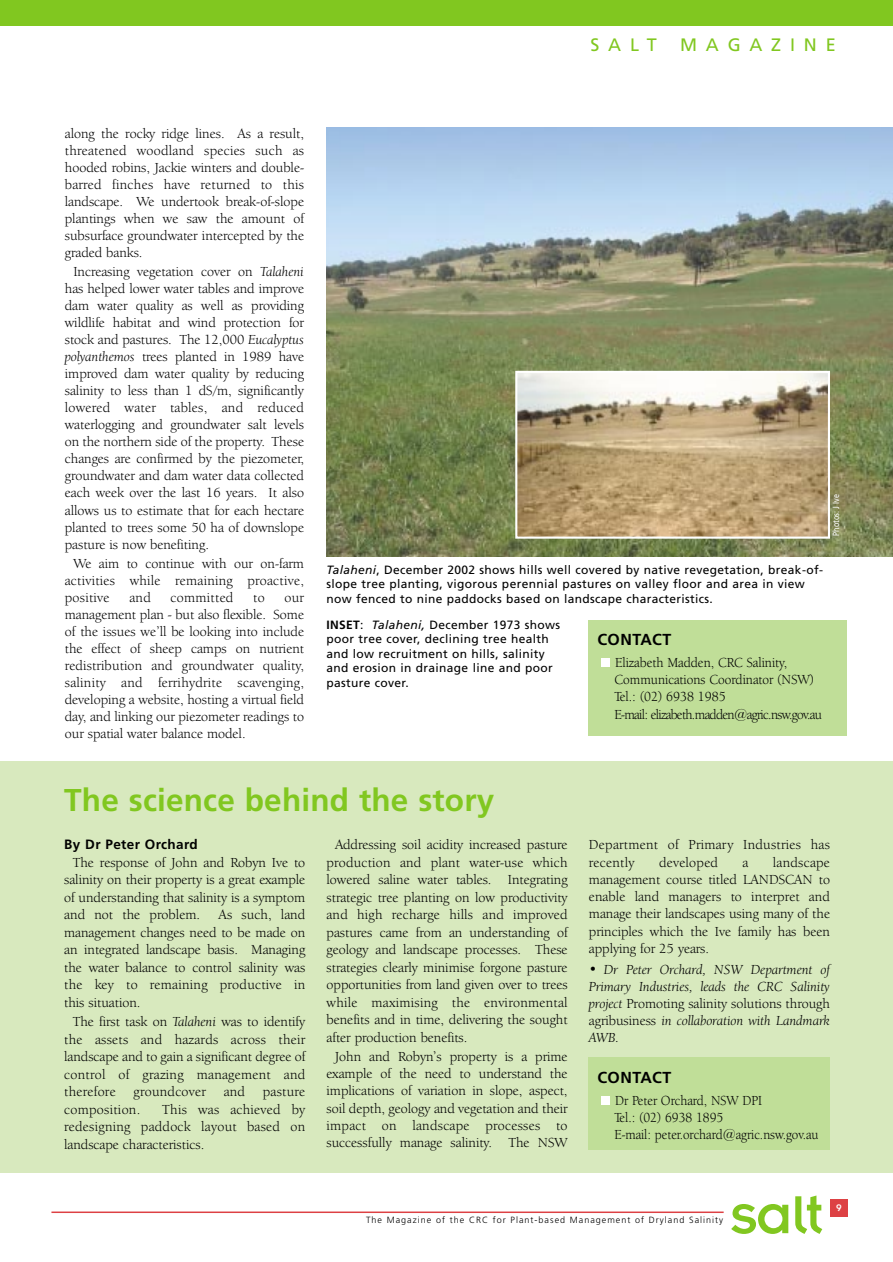
<style>
.page{position:relative;width:893px;height:1262px;background:#fff}
.page>*{position:absolute;margin:0;border:0;box-sizing:border-box;transform-origin:0 0}
.t1{font:58.8px "Insignia LT";color:#81c720}
.t2{font:700 31.5px "Frutiger";letter-spacing:.005em;color:#81c720}
.t3{font:18px "Frutiger";letter-spacing:.49em;color:#81c720}
.t4{font:700 15.9px "Frutiger";letter-spacing:.03em;color:#000}
.t5{font:14.25px/17px "Berkeley Oldstyle IT Cby BT";color:#000;text-align:justify}
.t6{font:italic 14.25px/17px "Berkeley Oldstyle IT Cby BT";color:#000;text-align:justify}
.t7{font:14.25px/17.2px "Berkeley Oldstyle IT Cby BT";color:#000;scale:.95 1}
.t8{font:14.25px/17.2px "Berkeley Oldstyle IT Cby BT";color:#000;scale:.93 1}
.t9{font:14.25px/17.2px "Berkeley Oldstyle IT Cby BT";letter-spacing:.02em;color:#000}
.t10{font:700 13.5px "Frutiger";letter-spacing:.03em;color:#000}
.t11{font:12px/14.4px "Frutiger";letter-spacing:.03em;color:#000}
.t12{font:10.5px "Insignia LT";color:#fff}
.t13{font:300 9px "Frutiger";letter-spacing:.11em;color:#000}
.t14{font:9px "Frutiger";color:#fff;scale:.8 1}
.s1{font-style:italic}
.s2{font-weight:700}
.s3{font-style:normal}
</style>
<div class="page">
<div style="left:0;top:0;width:892px;height:26px;background:#81c720"></div>
<hr style="left:51px;top:1211px;width:672px;height:2px;background:#dd4144">
<div style="left:830px;top:1199px;width:17px;height:17px;background:#dd4144"></div>
<div style="left:589px;top:620px;width:258px;height:115px;background:#c0de98"></div>
<div style="left:601px;top:658px;width:8px;height:9px;background:#fff"></div>
<div style="left:0;top:761px;width:892px;height:411px;background:#d8e9be"></div>
<div style="left:589px;top:1057px;width:241px;height:93px;background:#c0de98"></div>
<div style="left:601px;top:1096px;width:8px;height:8px;background:#fff"></div>
<img style="left:326px;top:128px;width:566px;height:428px">
<img style="left:518px;top:374px;width:309px;height:161px">
<div style="left:515px;top:371px;width:315px;height:167px;border:2px solid #fff"></div>
<p class="t3" style="left:590px;top:37px;width:68px">SALT</p>
<p class="t3" style="left:680px;top:37px;width:157px">MAGAZINE</p>
<p class="t5" style="left:65px;top:126px;width:241px">along the rocky ridge lines. As a result, threatened woodland species such as hooded robins, Jackie winters and double&shy;barred finches have returned to this landscape. We undertook break-of-slope plantings when we saw the amount of subsurface groundwater intercepted by the graded banks.</p>
<p class="t5" style="left:65px;top:264px;width:241px;text-indent:9px">Increasing vegetation cover on <span class="s1">Talaheni </span>has helped lower water tables and improve dam water quality as well as providing wildlife habitat and wind protection for stock and pastures. The 12,000 <span class="s1">Eucalyptus polyanthemos</span> trees planted in 1989 have improved dam water quality by reducing salinity to less than 1 dS/m, significantly lowered water tables, and reduced waterlogging and groundwater salt levels on the northern side of the property. These changes are confirmed by the piezometer, groundwater and dam water data collected each week over the last 16 years. It also allows us to estimate that for each hectare planted to trees some 50 ha of downslope pasture is now benefiting.</p>
<p class="t5" style="left:65px;top:556px;width:241px;text-indent:9px">We aim to continue with our on-farm activities while remaining proactive, positive</p>
<p class="t5" style="left:129px;top:590px;width:23px">and</p>
<p class="t9" style="left:171px;top:590px;width:64px">committed</p>
<p class="t5" style="left:253px;top:590px;width:13px">to</p>
<p class="t5" style="left:65px;top:590px;width:241px;text-indent:220px">our management plan - but also flexible. Some of the issues we’ll be looking into include the effect of sheep camps on nutrient redistribution and groundwater quality, salinity and ferrihydrite scavenging, developing a website, hosting a virtual field day, and linking our piezometer readings to our spatial water balance model.</p>
<p class="t14" style="left:832px;top:536px;width:54px;rotate:-90deg">Photos: J Ive</p>
<p class="t11" style="left:326px;top:563px;width:498px"><span class="s1">Talaheni</span>, December 2002 shows hills well covered by native revegetation, break-of&shy;slope tree planting, vigorous perennial pastures on valley floor and area in view now fenced to nine paddocks based on landscape characteristics.</p>
<p class="t11" style="left:326px;top:618px;width:235px"><span class="s2">INSET</span>: <span class="s1">Talaheni,</span> December 1973 shows poor tree cover, declining tree health and low recruitment on hills, salinity and erosion in drainage line and poor pasture cover.</p>
<p class="t4" style="left:597px;top:633px;width:75px">CONTACT</p>
<p class="t7" style="left:614px;top:655px;width:220px">Elizabeth Madden, CRC Salinity, Communications Coordinator (NSW)<br>Tel.: (02) 6938 1985<br>E-mail: elizabeth.madden@agric.nsw.gov.au</p>
<h2 class="t2" style="left:64px;top:787px;width:431px">The science behind the story</h2>
<p class="t10" style="left:64px;top:839px;width:135px">By Dr Peter Orchard</p>
<p class="t5" style="left:64px;top:854px;width:242px;line-height:17.4px;text-indent:9px">The response of John and Robyn Ive to salinity on their property is a great example of understanding that salinity is a symptom and not the problem.</p>
<p class="t5" style="left:64px;top:907px;width:242px;line-height:17.4px;text-indent:154px">As such, land management changes need to be made on an integrated landscape basis. Managing the water balance to control salinity was the key to remaining productive in this situation.</p>
<p class="t5" style="left:64px;top:1014px;width:242px;line-height:17.5px;text-indent:9px">The first task on <span class="s1">Talaheni</span> was to identify the assets and hazards across their landscape and to gain a significant degree of control of grazing management and therefore groundcover and pasture composition.</p>
<p class="t5" style="left:64px;top:1101px;width:242px;line-height:17.4px;text-indent:98px">This was achieved by redesigning paddock layout based on landscape characteristics.</p>
<p class="t5" style="left:326px;top:837px;width:242px;line-height:17.4px;text-indent:9px">Addressing soil acidity increased pasture production and plant water-use which lowered saline water tables. Integrating strategic tree planting on low productivity and high recharge hills and improved pastures came from an understanding of geology and landscape processes. These strategies clearly minimise forgone pasture opportunities from land given over to trees while maximising the environmental benefits and in time, delivering the sought after production benefits.</p>
<p class="t5" style="left:326px;top:1049px;width:242px;text-align:center">John and Robyn’s property is a prime example of the need to understand the implications of variation in slope, aspect, soil depth, geology and vegetation and their impact on landscape processes to successfully manage salinity. The NSW</p>
<p class="t9" style="left:589px;top:837px;width:242px">Department of Primary Industries has recently</p>
<p class="t5" style="left:589px;top:854px;width:242px;text-indent:184px">landscape management course titled LANDSCAN to enable land managers to interpret and manage their landscapes using many of the principles which the Ive family has been applying for 25 years.</p>
<p class="t6" style="left:589px;top:962px;width:242px"><span class="s3">•</span> Dr Peter Orchard, NSW Department of Primary Industries, leads the CRC Salinity project <span class="s3">Promoting salinity solutions through agribusiness</span> in collaboration with Landmark AWB.</p>
<p class="t9" style="left:659px;top:854px;width:61px">developed</p>
<p class="t5" style="left:742px;top:854px;width:7px">a</p>
<p class="t4" style="left:597px;top:1071px;width:75px">CONTACT</p>
<p class="t8" style="left:614px;top:1092px;width:221px">Dr Peter Orchard, NSW DPI<br>Tel.: (02) 6938 1895<br>E-mail: peter.orchard@agric.nsw.gov.au</p>
<h1 class="t1" style="left:730px;top:1196px;width:94px">salt</h1>
<p class="t13" style="left:366px;top:1216px;width:359px">The Magazine of the CRC for Plant-based Management of Dryland Salinity</p>
<p class="t12" style="left:836px;top:1204px;width:7px">9</p>
</div>
